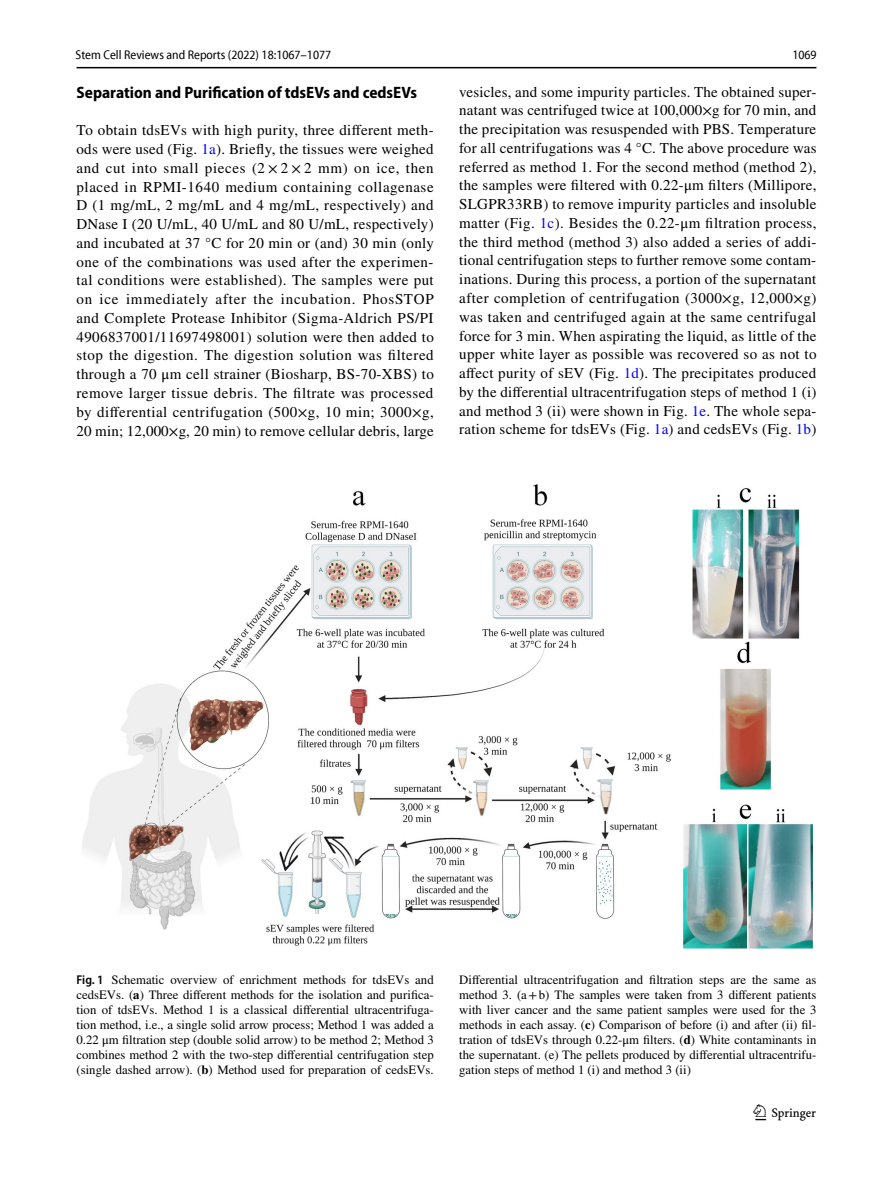
<style>
.page{position:relative;width:893px;height:1187px;background:#fff}
.page>*{position:absolute;margin:0;border:0;box-sizing:border-box;transform-origin:0 0}
.t1{font:22.5px "Springnew Regular 3";color:#000}
.t2{font:700 semi-condensed 16.5px "Myriad Pro";color:#000}
.t3{font:15px/18.8px "STIX";letter-spacing:.02em;color:#000;text-align:justify}
.t4{font:12.75px/15px "STIX";color:#000;text-align:justify}
.t5{font:semi-condensed 12.75px "Myriad Pro Unic";color:#000}
.s1{color:#00f}
.s2{font-family:"Myriad Pro";font-weight:600;font-stretch:semi-condensed}
.s3{font-weight:700}
</style>
<div class="page">
<hr style="left:77px;top:67px;width:739px;height:1px;background:#000">
<img style="left:82px;top:484px;width:730px;height:464px">
<p class="t5" style="left:76px;top:50px;width:257px">Stem Cell Reviews and Reports (2022) 18:1067–1077</p>
<p class="t5" style="left:792px;top:50px;width:26px">1069</p>
<p class="t2" style="left:77px;top:83px;width:342px">Separation and Purification of tdsEVs and cedsEVs</p>
<p class="t3" style="left:77px;top:122px;width:359px">To obtain tdsEVs with high purity, three different meth&shy;ods were used (Fig. <span class="s1">1a</span>). Briefly, the tissues were weighed and cut into small pieces (2 × 2 × 2 mm) on ice, then placed in RPMI-1640 medium containing collagenase D (1 mg/mL, 2 mg/mL and 4 mg/mL, respectively) and DNase I (20 U/mL, 40 U/mL and 80 U/mL, respectively) and incubated at 37 °C for 20 min or (and) 30 min (only one of the combinations was used after the experimen&shy;tal conditions were established). The samples were put on ice immediately after the incubation. PhosSTOP and Complete Protease Inhibitor (Sigma-Aldrich PS/PI 4906837001/11697498001) solution were then added to stop the digestion. The digestion solution was filtered through a 70 μm cell strainer (Biosharp, BS-70-XBS) to remove larger tissue debris. The filtrate was processed by differential centrifugation (500×g, 10 min; 3000×g, 20 min; 12,000×g, 20 min) to remove cellular debris, large</p>
<p class="t3" style="left:459px;top:83px;width:359px">vesicles, and some impurity particles. The obtained super&shy;natant was centrifuged twice at 100,000×g for 70 min, and the precipitation was resuspended with PBS. Temperature for all centrifugations was 4 °C. The above procedure was referred as method 1. For the second method (method 2), the samples were filtered with 0.22-μm filters (Millipore, SLGPR33RB) to remove impurity particles and insoluble matter (Fig. <span class="s1">1c</span>). Besides the 0.22-μm filtration process, the third method (method 3) also added a series of addi&shy;tional centrifugation steps to further remove some contam&shy;inations. During this process, a portion of the supernatant after completion of centrifugation (3000×g, 12,000×g) was taken and centrifuged again at the same centrifugal force for 3 min. When aspirating the liquid, as little of the upper white layer as possible was recovered so as not to affect purity of sEV (Fig. <span class="s1">1d</span>). The precipitates produced by the differential ultracentrifugation steps of method 1 (i) and method 3 (ii) were shown in Fig. <span class="s1">1e</span>. The whole sepa&shy;ration scheme for tdsEVs (Fig. <span class="s1">1a</span>) and cedsEVs (Fig. <span class="s1">1b</span>)</p>
<p class="t4" style="left:77px;top:972px;width:359px"><span class="s2">Fig. 1</span> Schematic overview of enrichment methods for tdsEVs and cedsEVs. (<span class="s3">a</span>) Three different methods for the isolation and purifica&shy;tion of tdsEVs. Method 1 is a classical differential ultracentrifuga&shy;tion method, i.e., a single solid arrow process; Method 1 was added a 0.22 μm filtration step (double solid arrow) to be method 2; Method 3 combines method 2 with the two-step differential centrifugation step (single dashed arrow). (<span class="s3">b</span>) Method used for preparation of cedsEVs.</p>
<p class="t4" style="left:459px;top:972px;width:359px">Differential ultracentrifugation and filtration steps are the same as method 3. (a+b) The samples were taken from 3 different patients with liver cancer and the same patient samples were used for the 3 methods in each assay. (<span class="s3">c</span>) Comparison of before (i) and after (ii) fil&shy;tration of tdsEVs through 0.22-μm filters. (<span class="s3">d</span>) White contaminants in the supernatant. (e) The pellets produced by differential ultracentrifu&shy;gation steps of method 1 (i) and method 3 (ii)</p>
<h1 class="t1" style="left:755px;top:1104px;width:62px">1 3</h1>
</div>
